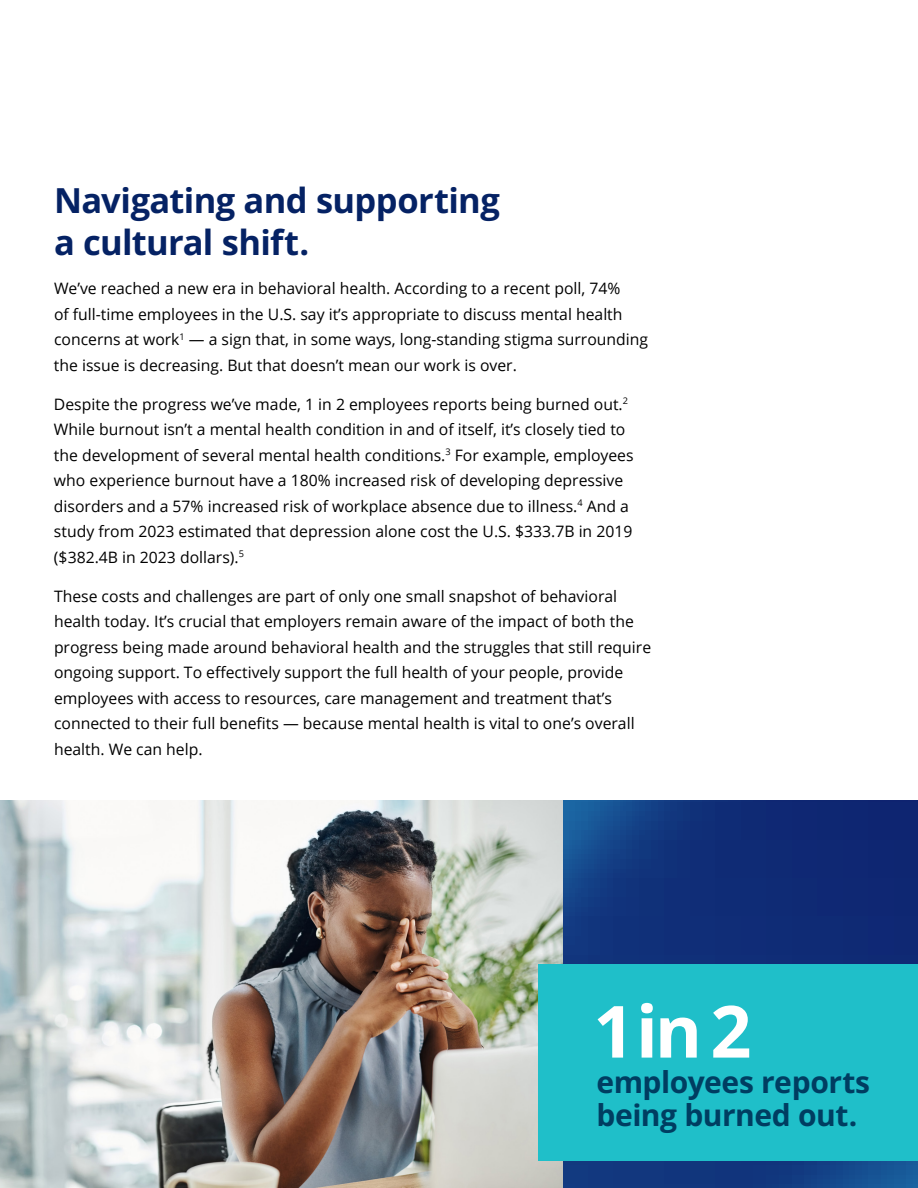
<style>
.page{position:relative;width:918px;height:1188px;background:#fff}
.page>*{position:absolute;margin:0;border:0;box-sizing:border-box;transform-origin:0 0}
.t1{font:700 72px "Open Sans";color:#fff}
.t2{font:700 34.5px/42px "Open Sans";letter-spacing:-.02em;color:#052264}
.t3{font:700 30px/33px "Open Sans";letter-spacing:-.015em;color:#003d61}
.t4{font:15.75px/25.5px "Open Sans";color:#000}
</style>
<div class="page">
<svg style="left:563px;top:801px;width:355px;height:387px;background:#10327a"></svg>
<img style="left:0;top:801px;width:563px;height:387px">
<div style="left:539px;top:964px;width:379px;height:197px;background:#1fbfc9"></div>
<h2 class="t2" style="left:54px;top:179px;width:447px">Navigating and supporting a cultural shift.</h2>
<p class="t4" style="left:54px;top:275px;width:596px">We’ve reached a new era in behavioral health. According to a recent poll, 74%<br>of full-time employees in the U.S. say it’s appropriate to discuss mental health concerns at work<sup>1</sup> — a sign that, in some ways, long-standing stigma surrounding the issue is decreasing. But that doesn’t mean our work is over.</p>
<p class="t4" style="left:54px;top:391px;width:581px">Despite the progress we’ve made, 1 in 2 employees reports being burned out.<sup>2<br></sup>While burnout isn’t a mental health condition in and of itself, it’s closely tied to the development of several mental health conditions.<sup>3</sup> For example, employees who experience burnout have a 180% increased risk of developing depressive disorders and a 57% increased risk of workplace absence due to illness.<sup>4</sup> And a study from 2023 estimated that depression alone cost the U.S. $333.7B in 2019 ($382.4B in 2023 dollars).<sup>5</sup></p>
<p class="t4" style="left:54px;top:583px;width:599px">These costs and challenges are part of only one small snapshot of behavioral health today. It’s crucial that employers remain aware of the impact of both the progress being made around behavioral health and the struggles that still require ongoing support. To effectively support the full health of your people, provide employees with access to resources, care management and treatment that’s connected to their full benefits — because mental health is vital to one’s overall health. We can help.</p>
<h1 class="t1" style="left:593px;top:981px;width:160px">1 in 2</h1>
<h3 class="t3" style="left:596px;top:1064px;width:275px">employees reports being burned out.</h3>
</div>
